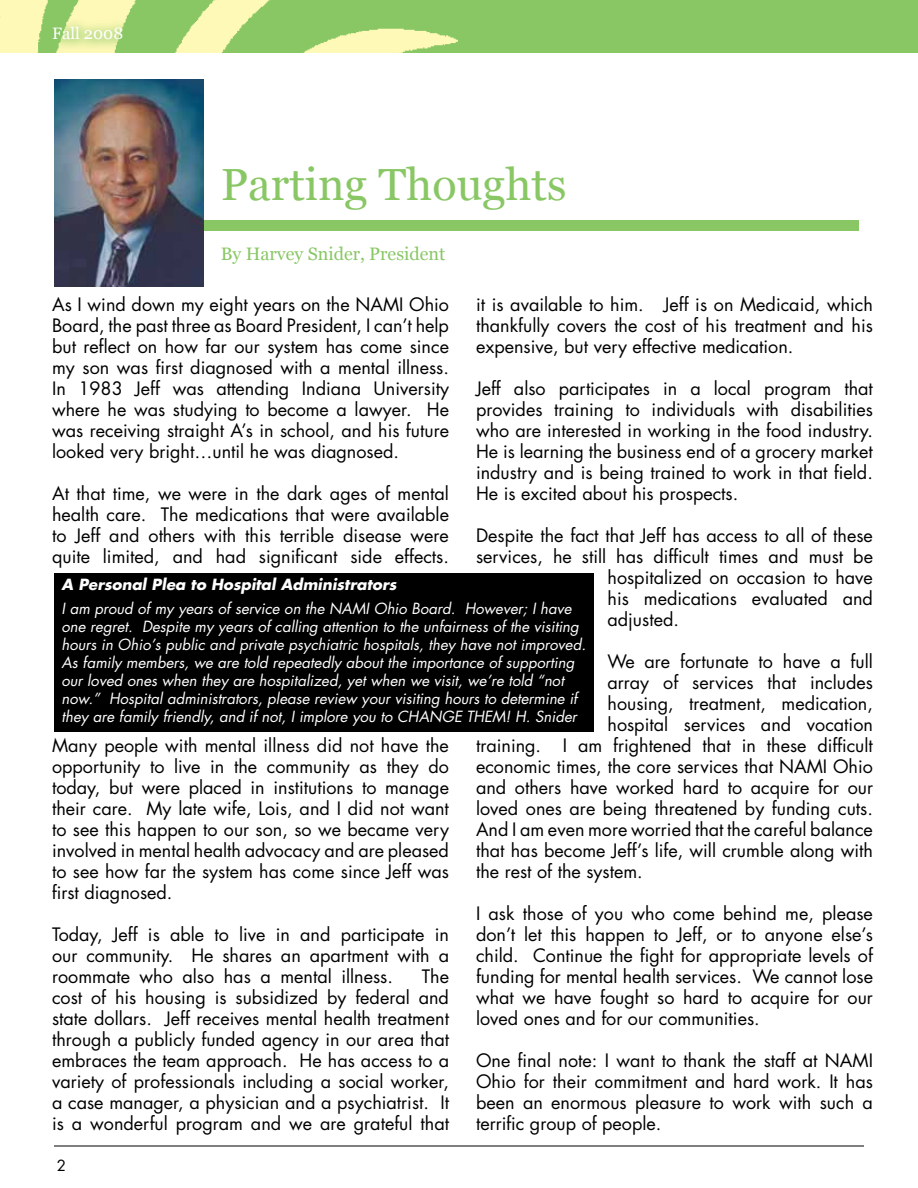
<style>
.page{position:relative;width:918px;height:1188px;background:#fff}
.page>*{position:absolute;margin:0;border:0;box-sizing:border-box;transform-origin:0 0}
.t1{font:45px "Georgia";color:#89c765}
.t2{font:18px/21px "Futura";color:#000;text-align:justify}
.t3{font:18px "Georgia";color:#89c765}
.t4{font:16.5px "Georgia";color:#fff}
.t5{font:italic 15px/18px "Futura";color:#fff}
.t6{font:italic 700 15px "Futura";color:#fff}
.t7{font:15px "Futura";color:#000}
</style>
<div class="page">
<div style="left:0;top:0;width:918px;height:52px;background:#89c765"></div>
<img style="left:0;top:0;width:458px;height:52px">
<div style="left:43px;top:16px;width:92px;height:35px;background:#89c765;opacity:.75"></div>
<hr style="left:54px;top:1146px;width:810px;height:1px;background:#000">
<div style="left:189px;top:220px;width:670px;height:11px;background:#89c765"></div>
<img style="left:54px;top:79px;width:150px;height:208px">
<div style="left:54px;top:573px;width:540px;height:159px;background:#000"></div>
<p class="t4" style="left:52px;top:24px;width:72px">Fall 2008</p>
<h1 class="t1" style="left:221px;top:157px;width:347px">Parting Thoughts</h1>
<p class="t3" style="left:221px;top:243px;width:226px">By Harvey Snider, President</p>
<p class="t2" style="left:476px;top:294px;width:398px">it is available to him. Jeff is on Medicaid, which thankfully covers the cost of his treatment and his expensive, but very effective medication.</p>
<p class="t2" style="left:476px;top:378px;width:398px">Jeff also participates in a local program that provides training to individuals with disabilities who are interested in working in the food industry.<br>He is learning the business end of a grocery market industry and is being trained to work in that field.<br>He is excited about his prospects.</p>
<p class="t2" style="left:476px;top:525px;width:398px">Despite the fact that Jeff has access to all of these</p>
<p class="t2" style="left:476px;top:546px;width:398px">services, he still has difficult times and must be</p>
<p class="t2" style="left:608px;top:567px;width:267px">hospitalized on occasion to have</p>
<p class="t2" style="left:608px;top:588px;width:267px">his medications evaluated and</p>
<p class="t2" style="left:608px;top:609px;width:73px">adjusted.</p>
<p class="t2" style="left:608px;top:651px;width:267px">We are fortunate to have a full</p>
<p class="t2" style="left:608px;top:672px;width:267px">array of services that includes</p>
<p class="t2" style="left:608px;top:693px;width:267px">housing, treatment, medication,</p>
<p class="t2" style="left:608px;top:714px;width:267px">hospital services and vocation</p>
<p class="t2" style="left:476px;top:735px;width:398px">training. I am frightened that in these difficult</p>
<p class="t2" style="left:476px;top:756px;width:398px">economic times, the core services that NAMI Ohio</p>
<p class="t2" style="left:476px;top:777px;width:399px">and others have worked hard to acquire for our</p>
<p class="t2" style="left:476px;top:798px;width:398px">loved ones are being threatened by funding cuts.</p>
<p class="t2" style="left:476px;top:819px;width:398px">And I am even more worried that the careful balance</p>
<p class="t2" style="left:476px;top:840px;width:398px">that has become Jeff’s life, will crumble along with</p>
<p class="t2" style="left:476px;top:861px;width:168px">the rest of the system.</p>
<p class="t2" style="left:476px;top:903px;width:399px">I ask those of you who come behind me, please don’t let this happen to Jeff, or to anyone else’s child. Continue the fight for appropriate levels of funding for mental health services. We cannot lose what we have fought so hard to acquire for our loved ones and for our communities.</p>
<p class="t2" style="left:476px;top:1050px;width:398px">One final note: I want to thank the staff at NAMI Ohio for their commitment and hard work. It has been an enormous pleasure to work with such a terrific group of people.</p>
<p class="t2" style="left:52px;top:294px;width:398px">As I wind down my eight years on the NAMI Ohio Board, the past three as Board President, I can’t help but reflect on how far our system has come since my son was first diagnosed with a mental illness.<br>In 1983 Jeff was attending Indiana University where he was studying to become a lawyer. He was receiving straight A’s in school, and his future looked very bright…until he was diagnosed.</p>
<p class="t2" style="left:52px;top:483px;width:398px">At that time, we were in the dark ages of mental health care. The medications that were available to Jeff and others with this terrible disease were quite limited, and had significant side effects.</p>
<p class="t6" style="left:62px;top:573px;width:337px">A Personal Plea to Hospital Administrators</p>
<p class="t5" style="left:62px;top:599px;width:526px">I am proud of my years of service on the NAMI Ohio Board. However; I have one regret. Despite my years of calling attention to the unfairness of the visiting hours in Ohio’s public and private psychiatric hospitals, they have not improved.<br>As family members, we are told repeatedly about the importance of supporting our loved ones when they are hospitalized, yet when we visit, we’re told “not now.” Hospital administrators, please review your visiting hours to determine if they are family friendly, and if not, I implore you to CHANGE THEM! H. Snider</p>
<p class="t2" style="left:52px;top:735px;width:398px">Many people with mental illness did not have the opportunity to live in the community as they do today, but were placed in institutions to manage their care. My late wife, Lois, and I did not want to see this happen to our son, so we became very involved in mental health advocacy and are pleased to see how far the system has come since Jeff was first diagnosed.</p>
<p class="t2" style="left:52px;top:924px;width:398px">Today, Jeff is able to live in and participate in our community. He shares an apartment with a roommate who also has a mental illness.</p>
<p class="t2" style="left:52px;top:966px;width:399px;text-indent:370px">The cost of his housing is subsidized by federal and state dollars. Jeff receives mental health treatment through a publicly funded agency in our area that embraces the team approach. He has access to a variety of professionals including a social worker, a case manager, a physician and a psychiatrist. It is a wonderful program and we are grateful that</p>
<p class="t7" style="left:57px;top:1156px;width:11px">2</p>
</div>
